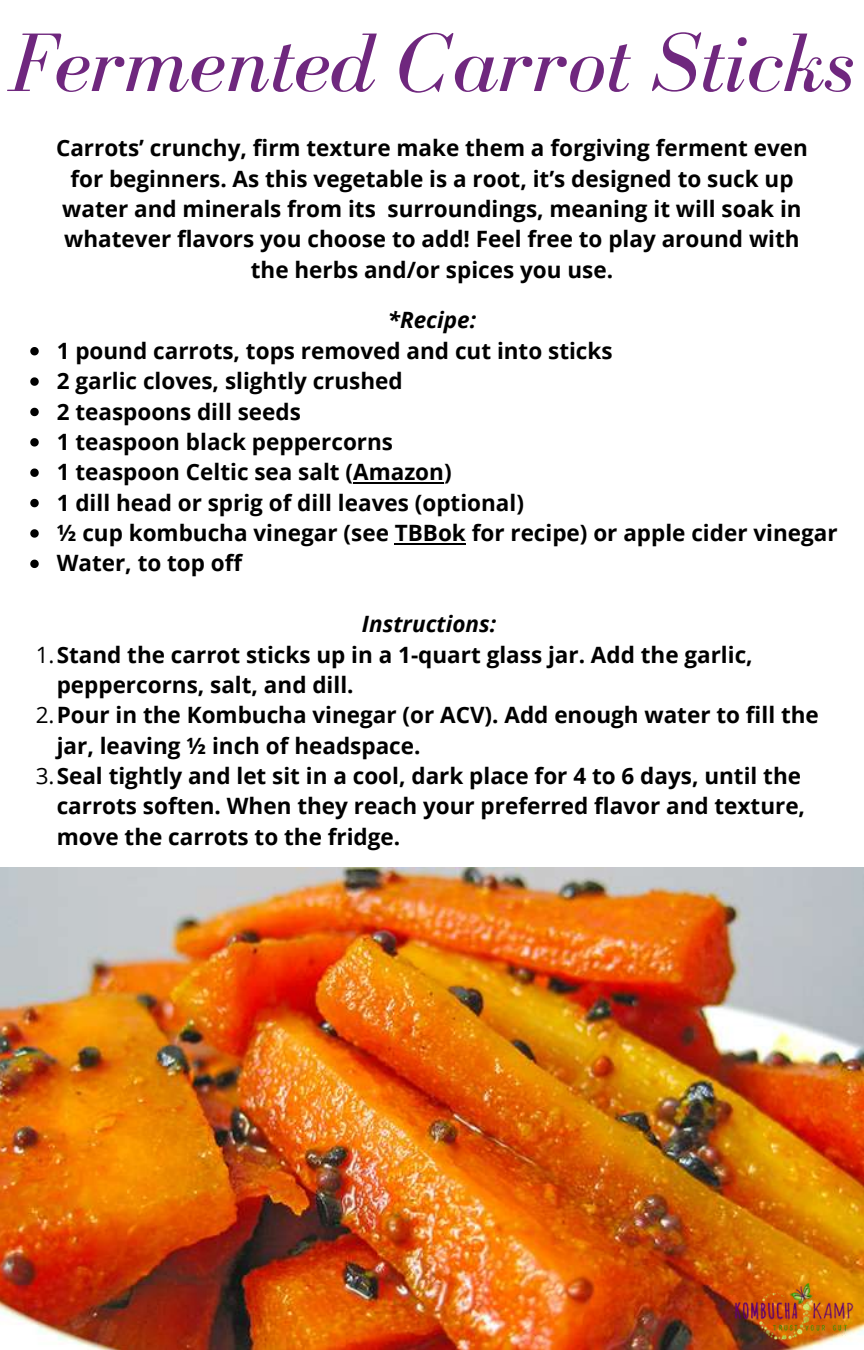
<style>
.page{position:relative;width:864px;height:1350px;background:#fff}
.page>*{position:absolute;margin:0;border:0;box-sizing:border-box;transform-origin:0 0}
.t1{font:italic 85.5px "Bodoni FLF";color:#6f277e}
.t2{font:700 22.5px/30.4px "Open Sans";color:#000}
.t3{font:italic 700 22.5px "Open Sans";color:#000}
.s1{font-weight:400}
</style>
<div class="page">
<img style="left:0;top:868px;width:864px;height:482px">
<img style="left:735px;top:1284px;width:118px;height:55px">
<svg style="left:30px;top:347px;width:9px;height:8px"></svg>
<svg style="left:30px;top:377px;width:9px;height:9px"></svg>
<svg style="left:30px;top:408px;width:9px;height:8px"></svg>
<svg style="left:30px;top:438px;width:9px;height:9px"></svg>
<svg style="left:30px;top:468px;width:9px;height:9px"></svg>
<hr style="left:353px;top:482px;width:91px;height:2px;background:#000">
<svg style="left:30px;top:499px;width:9px;height:8px"></svg>
<svg style="left:30px;top:529px;width:9px;height:9px"></svg>
<hr style="left:395px;top:543px;width:71px;height:1px;background:#000">
<svg style="left:30px;top:560px;width:9px;height:8px"></svg>
<h1 class="t1" style="left:9px;top:17px;width:847px">Fermented Carrot Sticks</h1>
<p class="t2" style="left:56px;top:132px;width:753px;text-align:center">Carrots’ crunchy, firm texture make them a forgiving ferment even for beginners. As this vegetable is a root, it’s designed to suck up water and minerals from its surroundings, meaning it will soak in whatever flavors you choose to add! Feel free to play around with the herbs and/or spices you use.</p>
<p class="t3" style="left:388px;top:304px;width:90px">*Recipe:</p>
<p class="t2" style="left:57px;top:335px;width:782px">1 pound carrots, tops removed and cut into sticks<br>2 garlic cloves, slightly crushed<br>2 teaspoons dill seeds<br>1 teaspoon black peppercorns<br>1 teaspoon Celtic sea salt (Amazon)<br>1 dill head or sprig of dill leaves (optional)<br>½ cup kombucha vinegar (see TBBok for recipe) or apple cider vinegar Water, to top off</p>
<p class="t3" style="left:362px;top:608px;width:136px">Instructions:</p>
<p class="t2" style="left:36px;top:639px;width:719px"><span class="s1">1.</span>Stand the carrot sticks up in a 1-quart glass jar. Add the garlic,</p>
<p class="t2" style="left:57px;top:669px;width:298px">peppercorns, salt, and dill.</p>
<p class="t2" style="left:36px;top:699px;width:785px"><span class="s1">2.</span>Pour in the Kombucha vinegar (or ACV). Add enough water to fill the</p>
<p class="t2" style="left:57px;top:730px;width:365px">jar, leaving ½ inch of headspace.</p>
<p class="t2" style="left:36px;top:760px;width:767px"><span class="s1">3.</span>Seal tightly and let sit in a cool, dark place for 4 to 6 days, until the</p>
<p class="t2" style="left:57px;top:791px;width:750px">carrots soften. When they reach your preferred flavor and texture,</p>
<p class="t2" style="left:57px;top:821px;width:345px">move the carrots to the fridge.</p>
</div>
